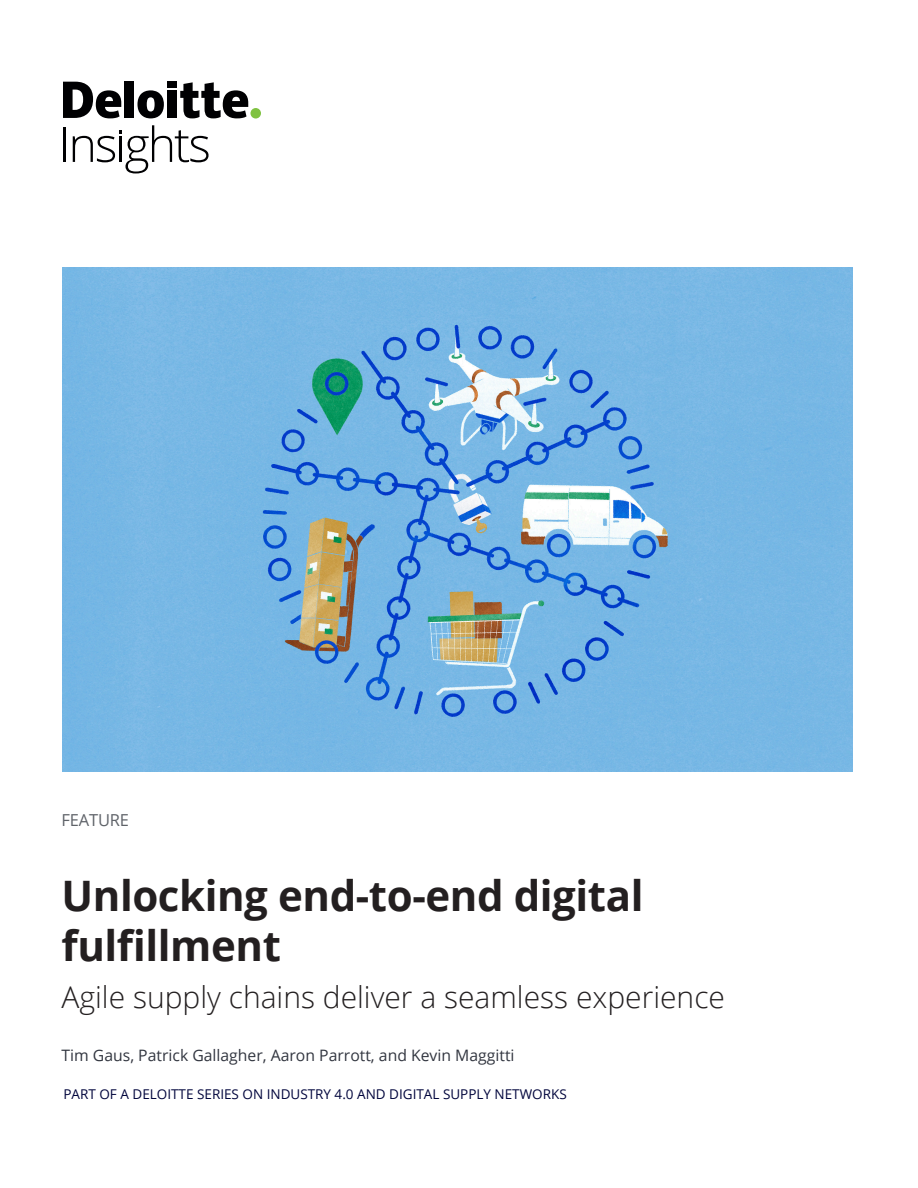
<style>
.page{position:relative;width:918px;height:1188px;background:#fff}
.page>*{position:absolute;margin:0;border:0;box-sizing:border-box;transform-origin:0 0}
.cover-title{font:700 42px/50.4px "Open Sans";letter-spacing:-.01em;color:#231f20}
.cover-subtitle{font:300 30px "Open Sans";color:#231f20}
.cover-eyebrow{font:16.5px "Open Sans";letter-spacing:-.01em;color:#5f6369}
.Byline{font:15.75px "Open Sans";color:#323640}
.Center_attribution{font:13.5px "Open Sans";color:#02063d}
</style>
<div class="page">
<img style="left:63px;top:268px;width:789px;height:504px">
<div style="left:250px;top:108px;width:11px;height:11px;background:#7fc241;border-radius:50%"></div>
<div style="left:125px;top:82px;width:9px;height:36px;background:#000002"></div>
<svg style="left:138px;top:90px;width:26px;height:28px"></svg>
<div style="left:168px;top:91px;width:9px;height:27px;background:#000002"></div>
<div style="left:168px;top:82px;width:9px;height:6px;background:#000002"></div>
<svg style="left:180px;top:82px;width:68px;height:36px"></svg>
<svg style="left:63px;top:82px;width:58px;height:36px"></svg>
<hr style="left:63px;top:128px;width:3px;height:34px;background:#000002">
<svg style="left:73px;top:125px;width:136px;height:48px"></svg>
<p class="cover-eyebrow" style="left:62px;top:809px;width:69px">FEATURE</p>
<p class="cover-title" style="left:62px;top:869px;width:584px">Unlocking end-to-end digital fulfillment</p>
<p class="cover-subtitle" style="left:62px;top:977px;width:665px">Agile supply chains deliver a seamless experience</p>
<p class="Byline" style="left:62px;top:1044px;width:455px">Tim Gaus, Patrick Gallagher, Aaron Parrott, and Kevin Maggitti</p>
<p class="Center_attribution" style="left:63px;top:1085px;width:505px">PART OF A DELOITTE SERIES ON INDUSTRY 4.0 AND DIGITAL SUPPLY NETWORKS</p>
</div>
